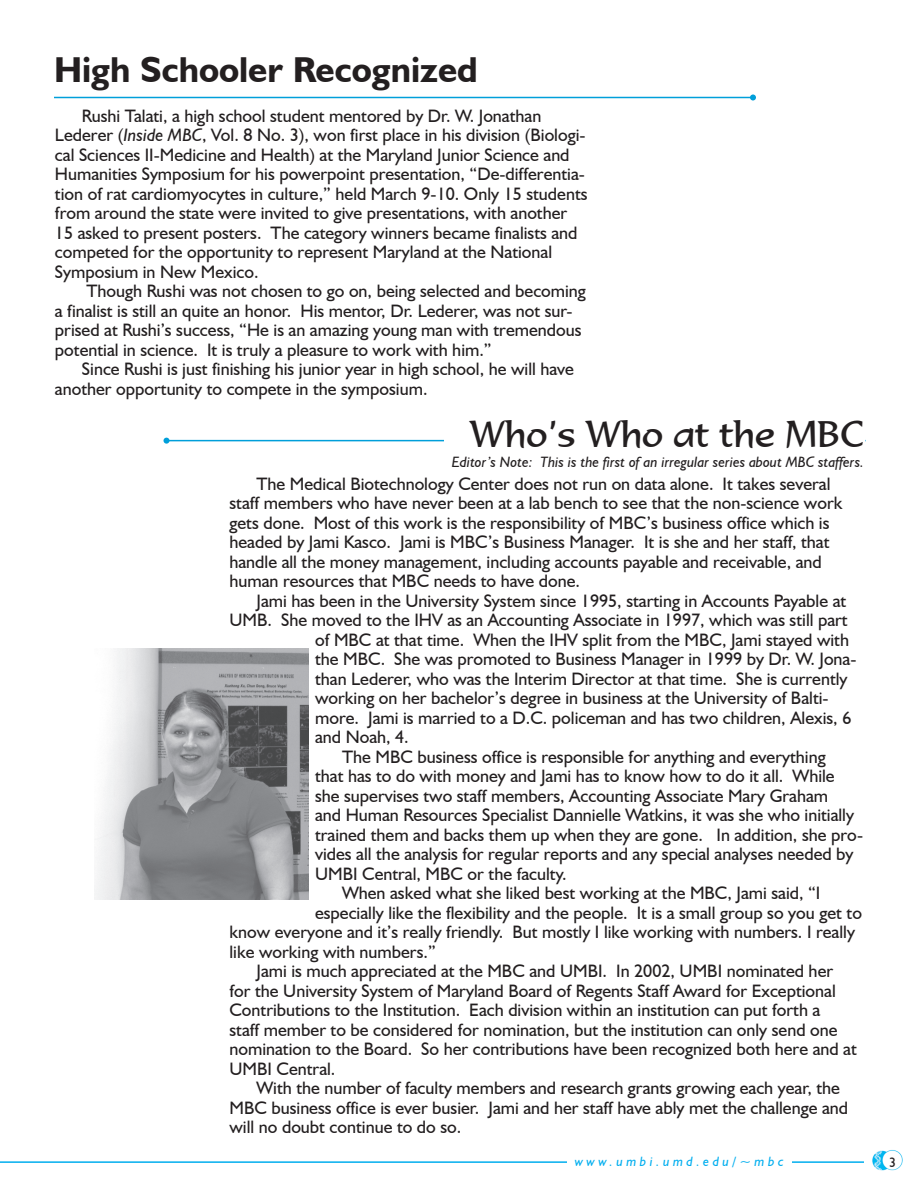
<style>
.page{position:relative;width:918px;height:1188px;background:#fff}
.page>*{position:absolute;margin:0;border:0;box-sizing:border-box;transform-origin:0 0}
.t1{font:700 36px "Humanist 521 BT";color:#231f20}
.t2{font:36px "Formal 436 BT";color:#231f20}
.t3{font:18px/19.5px "Humanist 521 BT";color:#231f20}
.t4{font:italic 15px "Humanist 521 BT";color:#231f20}
.t5{font:italic 13.5px "Humanist 521 BT";letter-spacing:.26em;color:#00aeef}
.t6{font:13.5px "Humanist 521 BT";color:#231f20}
.s1{font-style:italic}
</style>
<div class="page">
<hr style="left:54px;top:97px;width:699px;height:1px;background:#009fda">
<svg style="left:750px;top:94px;width:6px;height:6px"></svg>
<hr style="left:166px;top:440px;width:700px;height:1px;background:#009fda">
<svg style="left:164px;top:438px;width:6px;height:6px"></svg>
<img style="left:872px;top:1150px;width:31px;height:21px">
<hr style="left:0;top:1161px;width:864px;height:2px;background:#00aeef">
<div style="left:567px;top:1150px;width:224px;height:24px;background:#fff"></div>
<div style="left:444px;top:419px;width:421px;height:43px;background:#fff"></div>
<img style="left:94px;top:648px;width:214px;height:252px">
<h1 class="t1" style="left:54px;top:48px;width:425px">High Schooler Recognized</h1>
<p class="t3" style="left:55px;top:105px;width:534px;text-indent:27px">Rushi Talati, a high school student mentored by Dr. W. Jonathan Lederer (<span class="s1">Inside MBC</span>, Vol. 8 No. 3), won first place in his division (Biologi&shy;cal Sciences II-Medicine and Health) at the Maryland Junior Science and Humanities Symposium for his powerpoint presentation, “De-differentia&shy;tion of rat cardiomyocytes in culture,” held March 9-10. Only 15 students from around the state were invited to give presentations, with another 15 asked to present posters. The category winners became finalists and competed for the opportunity to represent Maryland at the National Symposium in New Mexico.</p>
<p class="t3" style="left:55px;top:281px;width:533px;text-indent:32px">Though Rushi was not chosen to go on, being selected and becoming a finalist is still an quite an honor. His mentor, Dr. Lederer, was not sur&shy;prised at Rushi’s success, “He is an amazing young man with tremendous potential in science. It is truly a pleasure to work with him.”</p>
<p class="t3" style="left:55px;top:359px;width:521px;text-indent:27px">Since Rushi is just finishing his junior year in high school, he will have another opportunity to compete in the symposium.</p>
<h1 class="t2" style="left:470px;top:412px;width:396px">Who’s Who at the MBC</h1>
<p class="t4" style="left:452px;top:452px;width:413px">Editor’s Note: This is the first of an irregular series about MBC staffers.</p>
<p class="t3" style="left:230px;top:474px;width:614px;text-indent:27px">The Medical Biotechnology Center does not run on data alone. It takes several staff members who have never been at a lab bench to see that the non-science work gets done. Most of this work is the responsibility of MBC’s business office which is headed by Jami Kasco. Jami is MBC’s Business Manager. It is she and her staff, that handle all the money management, including accounts payable and receivable, and human resources that MBC needs to have done.</p>
<p class="t3" style="left:256px;top:591px;width:591px">Jami has been in the University System since 1995, starting in Accounts Payable at</p>
<p class="t3" style="left:230px;top:610px;width:620px">UMB. She moved to the IHV as an Accounting Associate in 1997, which was still part</p>
<p class="t3" style="left:315px;top:630px;width:536px">of MBC at that time. When the IHV split from the MBC, Jami stayed with</p>
<p class="t3" style="left:315px;top:649px;width:543px">the MBC. She was promoted to Business Manager in 1999 by Dr. W. Jona-</p>
<p class="t3" style="left:315px;top:669px;width:534px">than Lederer, who was the Interim Director at that time. She is currently</p>
<p class="t3" style="left:315px;top:688px;width:515px">working on her bachelor’s degree in business at the University of Balti-</p>
<p class="t3" style="left:315px;top:708px;width:538px">more. Jami is married to a D.C. policeman and has two children, Alexis, 6</p>
<p class="t3" style="left:315px;top:727px;width:95px">and Noah, 4.</p>
<p class="t3" style="left:342px;top:747px;width:485px">The MBC business office is responsible for anything and everything</p>
<p class="t3" style="left:315px;top:766px;width:521px">that has to do with money and Jami has to know how to do it all. While</p>
<p class="t3" style="left:315px;top:786px;width:515px">she supervises two staff members, Accounting Associate Mary Graham</p>
<p class="t3" style="left:315px;top:805px;width:541px">and Human Resources Specialist Dannielle Watkins, it was she who initially</p>
<p class="t3" style="left:315px;top:825px;width:550px">trained them and backs them up when they are gone. In addition, she pro-</p>
<p class="t3" style="left:315px;top:844px;width:540px">vides all the analysis for regular reports and any special analyses needed by</p>
<p class="t3" style="left:315px;top:864px;width:253px">UMBI Central, MBC or the faculty.</p>
<p class="t3" style="left:342px;top:883px;width:480px">When asked what she liked best working at the MBC, Jami said, “I</p>
<p class="t3" style="left:315px;top:903px;width:548px">especially like the flexibility and the people. It is a small group so you get to</p>
<p class="t3" style="left:230px;top:922px;width:627px">know everyone and it’s really friendly. But mostly I like working with numbers. I really</p>
<p class="t3" style="left:230px;top:942px;width:208px">like working with numbers.”</p>
<p class="t3" style="left:256px;top:961px;width:578px">Jami is much appreciated at the MBC and UMBI. In 2002, UMBI nominated her</p>
<p class="t3" style="left:230px;top:981px;width:608px">for the University System of Maryland Board of Regents Staff Award for Exceptional</p>
<p class="t3" style="left:230px;top:1000px;width:592px">Contributions to the Institution. Each division within an institution can put forth a</p>
<p class="t3" style="left:230px;top:1020px;width:610px">staff member to be considered for nomination, but the institution can only send one</p>
<p class="t3" style="left:230px;top:1039px;width:629px">nomination to the Board. So her contributions have been recognized both here and at</p>
<p class="t3" style="left:230px;top:1059px;width:108px">UMBI Central.</p>
<p class="t3" style="left:256px;top:1078px;width:585px">With the number of faculty members and research grants growing each year, the</p>
<p class="t3" style="left:230px;top:1098px;width:620px">MBC business office is ever busier. Jami and her staff have ably met the challenge and</p>
<p class="t3" style="left:230px;top:1117px;width:233px">will no doubt continue to do so.</p>
<p class="t5" style="left:575px;top:1153px;width:210px">www.umbi.umd.edu/~mbc</p>
<p class="t6" style="left:889px;top:1154px;width:8px">3</p>
</div>
